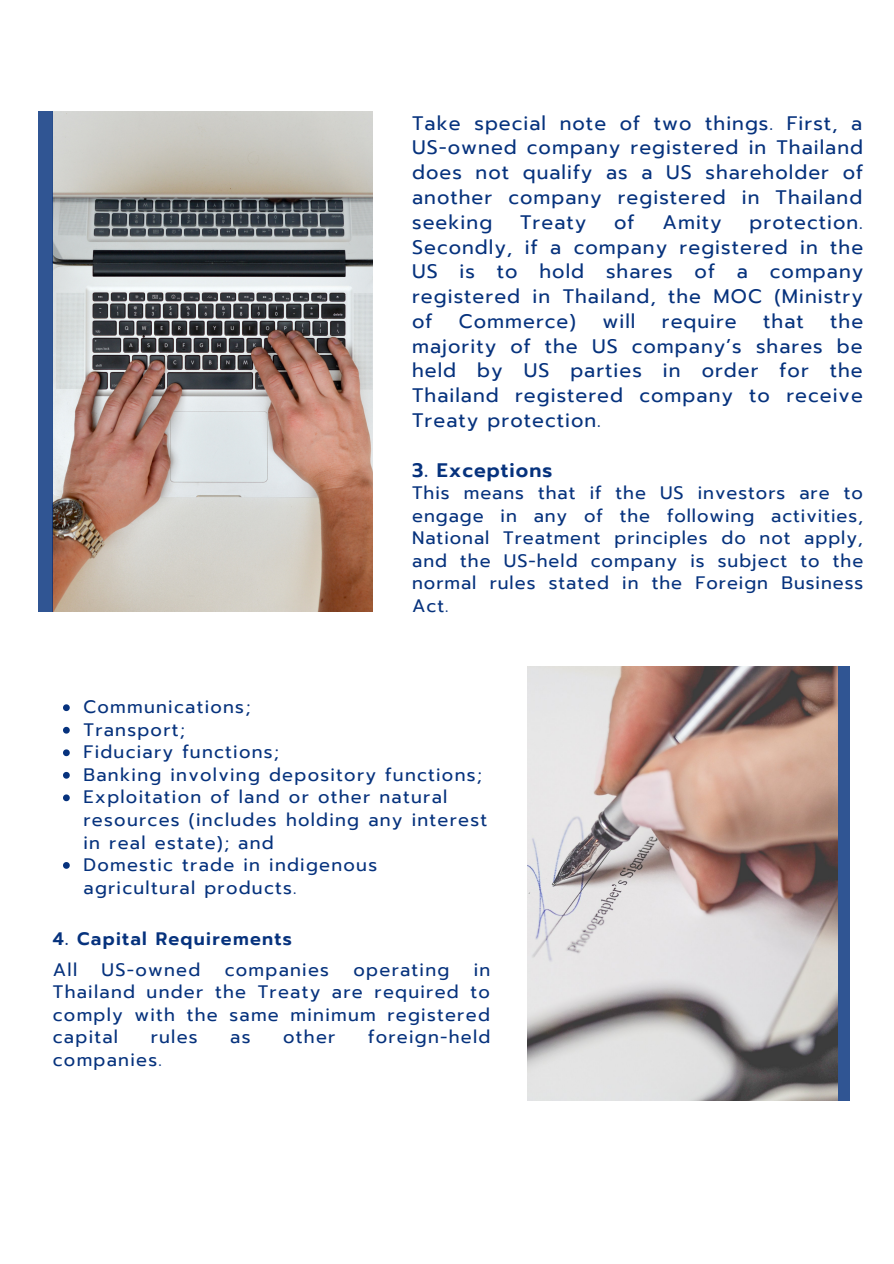
<style>
.page{position:relative;width:894px;height:1264px;background:#fff}
.page>*{position:absolute;margin:0;border:0;box-sizing:border-box;transform-origin:0 0}
.t1{font:19.5px/24.8px "Prompt";letter-spacing:.055em;color:#06327d;text-align:justify}
.t2{font:600 19.5px "Prompt";letter-spacing:.055em;color:#06327d}
.t3{font:18px/22.5px "Prompt";letter-spacing:.07em;color:#06327d;text-align:justify}
.t4{font:600 18px "Prompt";letter-spacing:.07em;color:#06327d}
</style>
<div class="page">
<img style="left:53px;top:111px;width:320px;height:500px">
<img style="left:527px;top:666px;width:310px;height:434px">
<div style="left:837px;top:666px;width:11px;height:434px;background:#305593"></div>
<div style="left:39px;top:111px;width:14px;height:500px;background:#305593"></div>
<svg style="left:63px;top:704px;width:7px;height:7px"></svg>
<svg style="left:63px;top:727px;width:7px;height:6px"></svg>
<svg style="left:63px;top:749px;width:7px;height:7px"></svg>
<svg style="left:63px;top:772px;width:7px;height:6px"></svg>
<svg style="left:63px;top:794px;width:7px;height:7px"></svg>
<svg style="left:63px;top:862px;width:7px;height:6px"></svg>
<p class="t1" style="left:412px;top:111px;width:452px">Take special note of two things. First, a US-owned company registered in Thailand does not qualify as a US shareholder of another company registered in Thailand seeking</p>
<p class="t1" style="left:520px;top:210px;width:68px">Treaty</p>
<p class="t1" style="left:614px;top:210px;width:22px">of</p>
<p class="t1" style="left:662px;top:210px;width:61px">Amity</p>
<p class="t1" style="left:412px;top:210px;width:452px;text-indent:337px">protection.<br>Secondly, if a company registered in the US is to hold shares of a company registered in Thailand, the MOC (Ministry of</p>
<p class="t1" style="left:412px;top:309px;width:452px;text-indent:418px">the majority of the US company’s shares be held by US parties in order for the Thailand registered company to receive Treaty protection.</p>
<p class="t2" style="left:412px;top:455px;width:142px">3. Exceptions</p>
<p class="t3" style="left:412px;top:482px;width:452px">This means that if the US investors are to engage in any of the following activities, National Treatment principles do not apply, and the US-held company is subject to the normal rules stated in the Foreign Business Act.</p>
<p class="t1" style="left:459px;top:309px;width:119px">Commerce)</p>
<p class="t1" style="left:602px;top:309px;width:34px">will</p>
<p class="t1" style="left:661px;top:309px;width:76px">require</p>
<p class="t1" style="left:763px;top:309px;width:42px">that</p>
<p class="t3" style="left:83px;top:696px;width:168px">Communications;</p>
<p class="t3" style="left:83px;top:718px;width:103px">Transport;</p>
<p class="t3" style="left:83px;top:741px;width:197px">Fiduciary functions;</p>
<p class="t3" style="left:83px;top:763px;width:400px">Banking involving depository functions;</p>
<p class="t3" style="left:83px;top:786px;width:405px;text-align:left">Exploitation of land or other natural resources (includes holding any interest in real estate); and</p>
<p class="t3" style="left:83px;top:853px;width:295px">Domestic trade in indigenous agricultural products.</p>
<p class="t4" style="left:53px;top:925px;width:240px">4. Capital Requirements</p>
<p class="t3" style="left:53px;top:958px;width:26px">All</p>
<p class="t3" style="left:101px;top:958px;width:100px">US-owned</p>
<p class="t3" style="left:225px;top:958px;width:106px">companies</p>
<p class="t3" style="left:353px;top:958px;width:97px">operating</p>
<p class="t3" style="left:53px;top:958px;width:439px;text-indent:421px">in Thailand under the Treaty are required to comply with the same minimum registered capital</p>
<p class="t3" style="left:151px;top:1026px;width:48px">rules</p>
<p class="t3" style="left:230px;top:1026px;width:22px">as</p>
<p class="t3" style="left:283px;top:1026px;width:54px">other</p>
<p class="t3" style="left:368px;top:1026px;width:124px">foreign-held</p>
<p class="t3" style="left:53px;top:1048px;width:110px">companies.</p>
</div>
